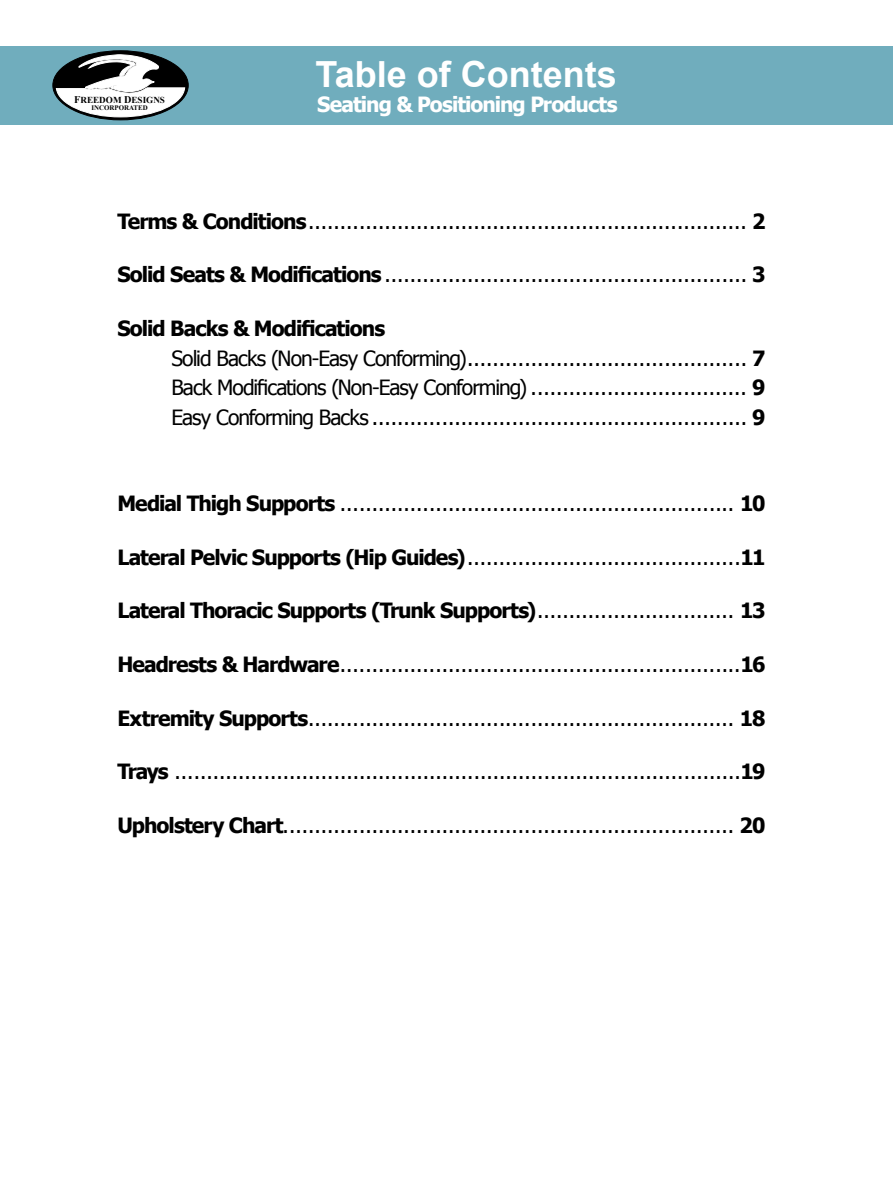
<style>
.page{position:relative;width:893px;height:1188px;background:#fff}
.page>*{position:absolute;margin:0;border:0;box-sizing:border-box;transform-origin:0 0}
.t1{font:700 36px "Arial";color:#fff}
.t2{font:21px/29.7px "Tahoma";letter-spacing:-.045em;color:#000}
.t3{font:700 21px "Tahoma";letter-spacing:-.045em;color:#000}
.t4{font:700 21px "Tahoma";letter-spacing:-.045em;color:#fff}
.t5{font:700 9.15px "Times New Roman";color:#000}
.t6{font:700 6.9px "Times New Roman";color:#000}
.s1{font-size:10.2px}
.s2{font-weight:700}
.s3{font-weight:400}
</style>
<div class="page">
<div style="left:0;top:46px;width:893px;height:79px;background:#70adbd"></div>
<svg style="left:56px;top:54px;width:129px;height:63px;background:#979ea0"></svg>
<p class="t5" style="left:74px;top:94px;width:92px"><span class="s1">F</span>REEDOM <span class="s1">D</span>ESIGNS</p>
<p class="t6" style="left:92px;top:103px;width:58px">INCORPORATED</p>
<h1 class="t1" style="left:316px;top:51px;width:303px">Table of Contents</h1>
<p class="t4" style="left:317px;top:89px;width:302px">Seating &amp; Positioning Products</p>
<p class="t2" style="left:117px;top:205px;width:650px"><span class="s2">Terms &amp; Conditions</span>..................................................................... <span class="s2">2</span></p>
<p class="t2" style="left:117px;top:259px;width:650px"><span class="s2">Solid Seats &amp; Modifications</span>......................................................... <span class="s2">3</span></p>
<p class="t2" style="left:171px;top:313px;width:596px;text-indent:-54px"><span class="s2">Solid Backs &amp; Modifications<br></span>Solid Backs (Non-Easy Conforming)............................................ <span class="s2">7<br></span>Back Modifications (Non-Easy Conforming) .................................. <span class="s2">9<br></span>Easy Conforming Backs ........................................................... <span class="s2">9</span></p>
<p class="t2" style="left:117px;top:488px;width:650px"><span class="s2">Medial Thigh Supports</span> .............................................................. <span class="s2">10</span></p>
<p class="t2" style="left:117px;top:541px;width:649px"><span class="s2">Lateral Pelvic Supports (Hip Guides)</span>...........................................<span class="s2">11</span></p>
<p class="t3" style="left:117px;top:596px;width:649px">Lateral Thoracic Supports (Trunk Supports)<span class="s3">...............................</span> 13</p>
<p class="t2" style="left:117px;top:649px;width:650px"><span class="s2">Headrests &amp; Hardware</span>...............................................................<span class="s2">16</span></p>
<p class="t2" style="left:117px;top:702px;width:650px"><span class="s2">Extremity Supports</span>................................................................... <span class="s2">18</span></p>
<p class="t2" style="left:117px;top:756px;width:649px"><span class="s2">Trays</span> .........................................................................................<span class="s2">19</span></p>
<p class="t2" style="left:117px;top:810px;width:649px"><span class="s2">Upholstery Chart</span>....................................................................... <span class="s2">20</span></p>
</div>
